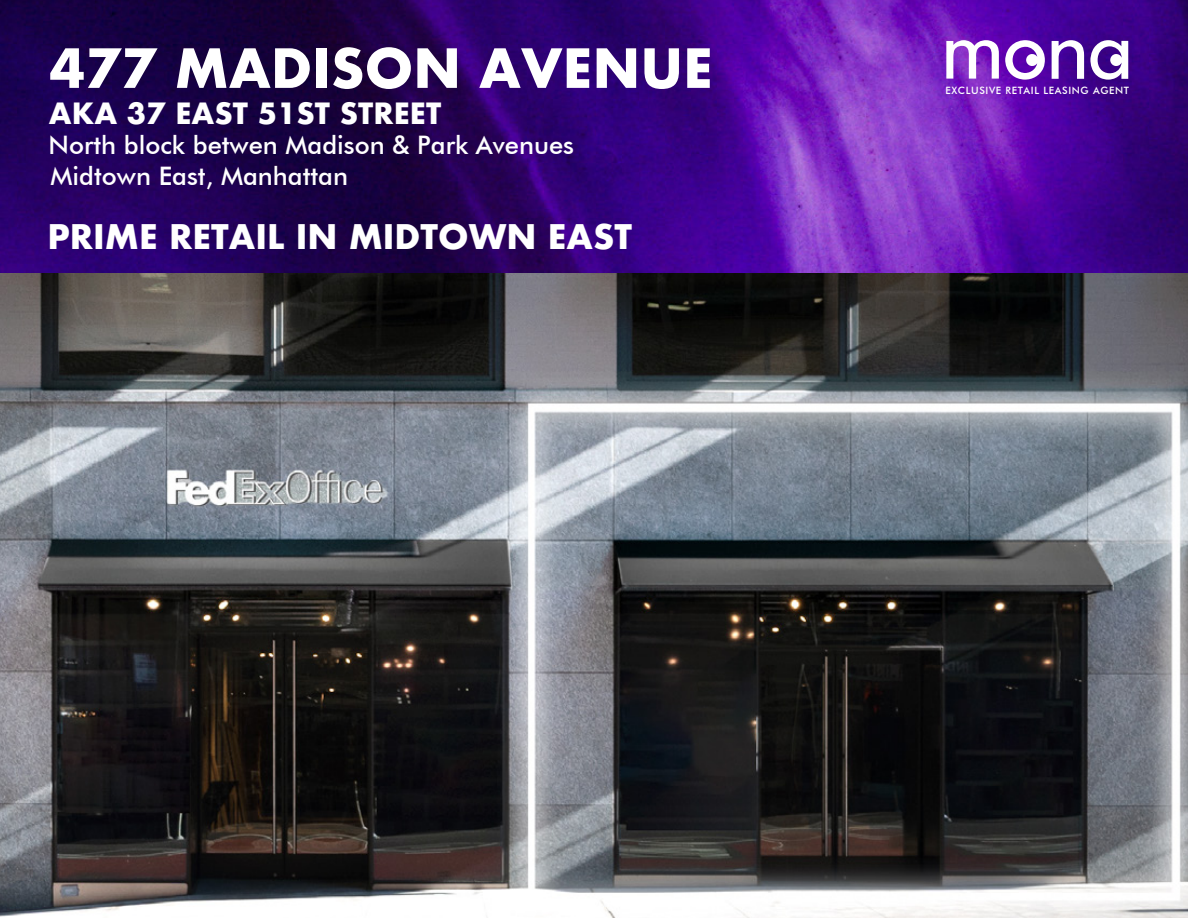
<style>
.page{position:relative;width:1188px;height:918px;background:#fff}
.page>*{position:absolute;margin:0;border:0;box-sizing:border-box;transform-origin:0 0}
.t1{font:700 52.5px "Futura";color:#fff}
.t2{font:700 33px "Futura";color:#fff}
.t3{font:700 28.5px "Futura";color:#fff}
.t4{font:500 25.5px/30.6px "Futura BT";color:#fff}
.t5{font:500 10.2px "Futura BT";letter-spacing:.06em;color:#fff}
</style>
<div class="page">
<img style="left:0;top:272px;width:1188px;height:646px">
<img style="left:0;top:0;width:1188px;height:272px">
<svg style="left:946px;top:40px;width:53px;height:39px"></svg>
<svg style="left:1005px;top:40px;width:40px;height:40px"></svg>
<svg style="left:1052px;top:40px;width:32px;height:39px"></svg>
<svg style="left:1090px;top:40px;width:38px;height:40px"></svg>
<h1 class="t1" style="left:50px;top:30px;width:665px">477 MADISON AVENUE</h1>
<p class="t3" style="left:49px;top:92px;width:394px">AKA 37 EAST 51ST STREET</p>
<p class="t4" style="left:49px;top:130px;width:527px">North block betwen Madison &amp; Park Avenues<br>Midtown East, Manhattan</p>
<p class="t2" style="left:47px;top:212px;width:586px">PRIME RETAIL IN MIDTOWN EAST</p>
<p class="t5" style="left:946px;top:84px;width:185px">EXCLUSIVE RETAIL LEASING AGENT</p>
</div>
